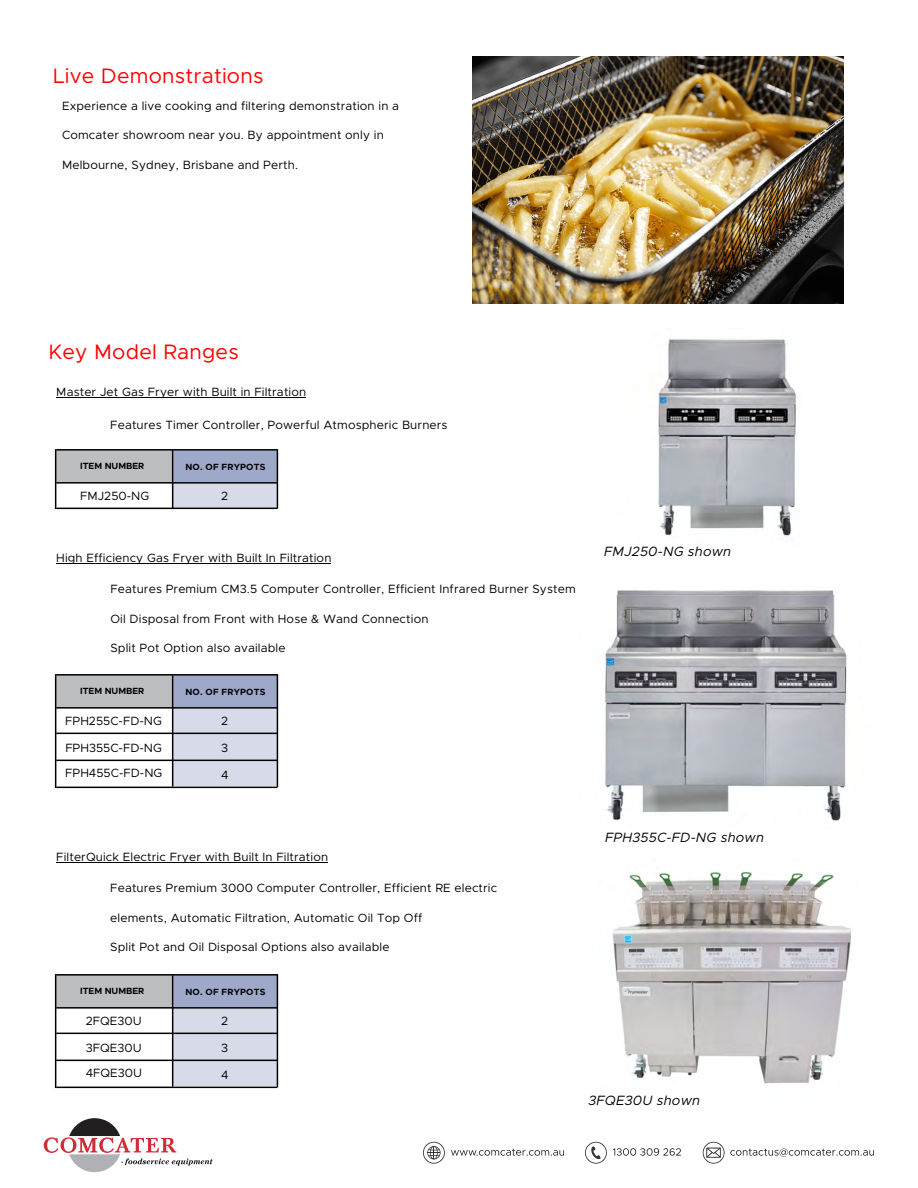
<style>
.page{position:relative;width:918px;height:1188px;background:#fff}
.page>*{position:absolute;margin:0;border:0;box-sizing:border-box;transform-origin:0 0}
.t1{font:21px "Metropolis";letter-spacing:.01em;color:#f00}
.t2{font:italic 13.5px "Metropolis";letter-spacing:.015em;color:#000}
.t3{font:12px/25.5px "Metropolis";letter-spacing:.01em;color:#000}
.t4{font:700 9px "Metropolis";letter-spacing:.01em;color:#000}
</style>
<div class="page">
<hr style="left:57px;top:397px;width:249px;height:1px;background:#000">
<hr style="left:57px;top:563px;width:274px;height:1px;background:#000">
<hr style="left:57px;top:862px;width:271px;height:1px;background:#000">
<img style="left:658px;top:339px;width:139px;height:197px">
<img style="left:605px;top:590px;width:242px;height:231px">
<img style="left:612px;top:871px;width:239px;height:213px">
<svg style="left:44px;top:1118px;width:169px;height:54px"></svg>
<svg style="left:423px;top:1142px;width:22px;height:22px"></svg>
<svg style="left:585px;top:1142px;width:22px;height:22px"></svg>
<svg style="left:451px;top:1149px;width:113px;height:7px"></svg>
<svg style="left:613px;top:1148px;width:68px;height:8px"></svg>
<svg style="left:703px;top:1142px;width:171px;height:22px"></svg>
<img style="left:473px;top:57px;width:371px;height:247px">
<hr style="left:173px;top:483px;width:35px;height:4px;background:#d7dae9">
<hr style="left:208px;top:483px;width:34px;height:4px;background:#d7dae9">
<hr style="left:242px;top:483px;width:35px;height:4px;background:#d7dae9">
<hr style="left:173px;top:487px;width:35px;height:4px;background:#d7dae9">
<hr style="left:208px;top:487px;width:34px;height:4px;background:#d7dae9">
<hr style="left:242px;top:487px;width:35px;height:4px;background:#d7dae9">
<hr style="left:173px;top:491px;width:35px;height:4px;background:#d7dae9">
<hr style="left:208px;top:491px;width:34px;height:4px;background:#d7dae9">
<hr style="left:242px;top:491px;width:35px;height:4px;background:#d7dae9">
<div style="left:173px;top:495px;width:35px;height:5px;background:#d7dae9"></div>
<div style="left:208px;top:495px;width:34px;height:5px;background:#d7dae9"></div>
<div style="left:242px;top:495px;width:35px;height:5px;background:#d7dae9"></div>
<hr style="left:173px;top:500px;width:35px;height:4px;background:#d7dae9">
<hr style="left:208px;top:500px;width:34px;height:4px;background:#d7dae9">
<hr style="left:242px;top:500px;width:35px;height:4px;background:#d7dae9">
<hr style="left:173px;top:504px;width:35px;height:4px;background:#d7dae9">
<hr style="left:208px;top:504px;width:34px;height:4px;background:#d7dae9">
<hr style="left:242px;top:504px;width:35px;height:4px;background:#d7dae9">
<div style="left:56px;top:450px;width:116px;height:33px;background:#bcbec0"></div>
<div style="left:173px;top:451px;width:104px;height:31px;background:#9ea8c9"></div>
<hr style="left:56px;top:449px;width:221px;height:2px;background:#000">
<hr style="left:56px;top:482px;width:221px;height:2px;background:#000">
<hr style="left:56px;top:507px;width:221px;height:2px;background:#000">
<hr style="left:172px;top:450px;width:1px;height:58px;background:#000">
<hr style="left:277px;top:449px;width:1px;height:60px;background:#000">
<hr style="left:55px;top:449px;width:1px;height:60px;background:#000">
<div style="left:56px;top:675px;width:116px;height:33px;background:#bcbec0"></div>
<svg style="left:173px;top:676px;width:104px;height:110px;background:#c4c9dd"></svg>
<hr style="left:56px;top:674px;width:221px;height:2px;background:#000">
<hr style="left:56px;top:707px;width:221px;height:2px;background:#000">
<hr style="left:56px;top:732px;width:221px;height:2px;background:#000">
<hr style="left:172px;top:675px;width:1px;height:112px;background:#000">
<hr style="left:277px;top:674px;width:1px;height:113px;background:#000">
<hr style="left:55px;top:674px;width:1px;height:114px;background:#000">
<hr style="left:56px;top:759px;width:221px;height:2px;background:#000">
<hr style="left:56px;top:786px;width:221px;height:2px;background:#000">
<div style="left:56px;top:975px;width:116px;height:33px;background:#bcbec0"></div>
<svg style="left:173px;top:976px;width:104px;height:110px;background:#c4c9dd"></svg>
<hr style="left:56px;top:974px;width:221px;height:2px;background:#000">
<hr style="left:56px;top:1007px;width:221px;height:2px;background:#000">
<hr style="left:56px;top:1032px;width:221px;height:2px;background:#000">
<hr style="left:172px;top:975px;width:1px;height:112px;background:#000">
<hr style="left:277px;top:974px;width:1px;height:113px;background:#000">
<hr style="left:55px;top:974px;width:1px;height:114px;background:#000">
<hr style="left:56px;top:1059px;width:221px;height:2px;background:#000">
<hr style="left:56px;top:1086px;width:221px;height:2px;background:#000">
<h1 class="t1" style="left:53px;top:63px;width:212px">Live Demonstrations</h1>
<p class="t3" style="left:62px;top:93px;width:339px">Experience a live cooking and filtering demonstration in a</p>
<p class="t3" style="left:62px;top:122px;width:323px">Comcater showroom near you. By appointment only in</p>
<p class="t3" style="left:62px;top:152px;width:238px">Melbourne, Sydney, Brisbane and Perth.</p>
<h1 class="t1" style="left:48px;top:338px;width:192px">Key Model Ranges</h1>
<p class="t3" style="left:56px;top:379px;width:251px">Master Jet Gas Fryer with Built in Filtration</p>
<p class="t3" style="left:110px;top:412px;width:339px">Features Timer Controller, Powerful Atmospheric Burners</p>
<p class="t4" style="left:80px;top:461px;width:66px">ITEM NUMBER</p>
<p class="t4" style="left:185px;top:461px;width:82px">NO. OF FRYPOTS</p>
<p class="t3" style="left:80px;top:483px;width:71px">FMJ250-NG</p>
<p class="t3" style="left:221px;top:483px;width:9px">2</p>
<p class="t3" style="left:56px;top:545px;width:277px">High Efficiency Gas Fryer with Built In Filtration</p>
<p class="t3" style="left:110px;top:577px;width:467px">Features Premium CM3.5 Computer Controller, Efficient Infrared Burner System</p>
<p class="t3" style="left:110px;top:606px;width:320px">Oil Disposal from Front with Hose &amp; Wand Connection</p>
<p class="t3" style="left:110px;top:636px;width:177px">Split Pot Option also available</p>
<p class="t4" style="left:80px;top:686px;width:66px">ITEM NUMBER</p>
<p class="t4" style="left:185px;top:686px;width:82px">NO. OF FRYPOTS</p>
<p class="t3" style="left:65px;top:708px;width:98px">FPH255C-FD-NG</p>
<p class="t3" style="left:221px;top:708px;width:9px">2</p>
<p class="t3" style="left:65px;top:735px;width:99px">FPH355C-FD-NG<br>FPH455C-FD-NG</p>
<p class="t3" style="left:221px;top:735px;width:9px">3</p>
<p class="t3" style="left:221px;top:762px;width:9px">4</p>
<p class="t2" style="left:604px;top:543px;width:129px">FMJ250-NG shown</p>
<p class="t3" style="left:56px;top:844px;width:273px">FilterQuick Electric Fryer with Built In Filtration</p>
<p class="t3" style="left:110px;top:875px;width:389px">Features Premium 3000 Computer Controller, Efficient RE electric</p>
<p class="t3" style="left:110px;top:905px;width:313px">elements, Automatic Filtration, Automatic Oil Top Off</p>
<p class="t3" style="left:110px;top:934px;width:281px">Split Pot and Oil Disposal Options also available</p>
<p class="t4" style="left:80px;top:986px;width:66px">ITEM NUMBER</p>
<p class="t4" style="left:185px;top:986px;width:82px">NO. OF FRYPOTS</p>
<p class="t3" style="left:86px;top:1008px;width:57px">2FQE30U</p>
<p class="t3" style="left:221px;top:1008px;width:9px">2</p>
<p class="t3" style="left:86px;top:1035px;width:58px">3FQE30U<br>4FQE30U</p>
<p class="t3" style="left:221px;top:1035px;width:9px">3</p>
<p class="t3" style="left:221px;top:1062px;width:9px">4</p>
<p class="t2" style="left:605px;top:828px;width:160px">FPH355C-FD-NG shown</p>
<p class="t2" style="left:588px;top:1092px;width:113px">3FQE30U shown</p>
</div>
